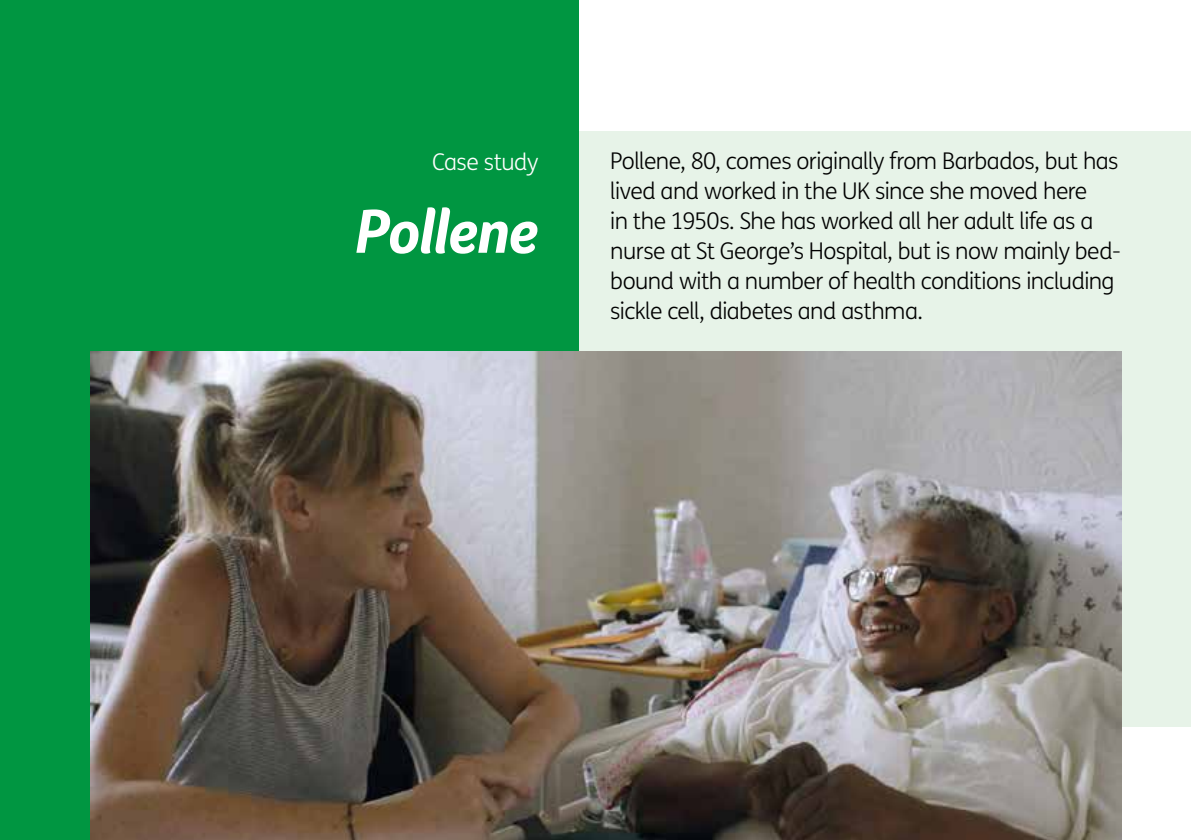
<style>
.page{position:relative;width:1191px;height:840px;background:#fff}
.page>*{position:absolute;margin:0;border:0;box-sizing:border-box;transform-origin:0 0}
.t1{font:italic 700 64px "Foco";letter-spacing:-.025em;color:#fff}
.t2{font:300 23px/30px "FS Me";letter-spacing:-.025em;color:#000}
.t3{font:300 23px "FS Me";letter-spacing:-.03em;color:#fff}
</style>
<div class="page">
<div style="left:565px;top:130px;width:626px;height:596px;background:#e7f3e8"></div>
<div style="left:0;top:0;width:578px;height:839px;background:#009641"></div>
<img style="left:90px;top:351px;width:1031px;height:488px">
<p class="t3" style="left:432px;top:146px;width:108px">Case study</p>
<h1 class="t1" style="left:354px;top:193px;width:185px">Pollene</h1>
<p class="t2" style="left:610px;top:145px;width:512px">Pollene, 80, comes originally from Barbados, but has lived and worked in the UK since she moved here<br>in the 1950s. She has worked all her adult life as a nurse at St George’s Hospital, but is now mainly bed&shy;bound with a number of health conditions including sickle cell, diabetes and asthma.</p>
</div>
